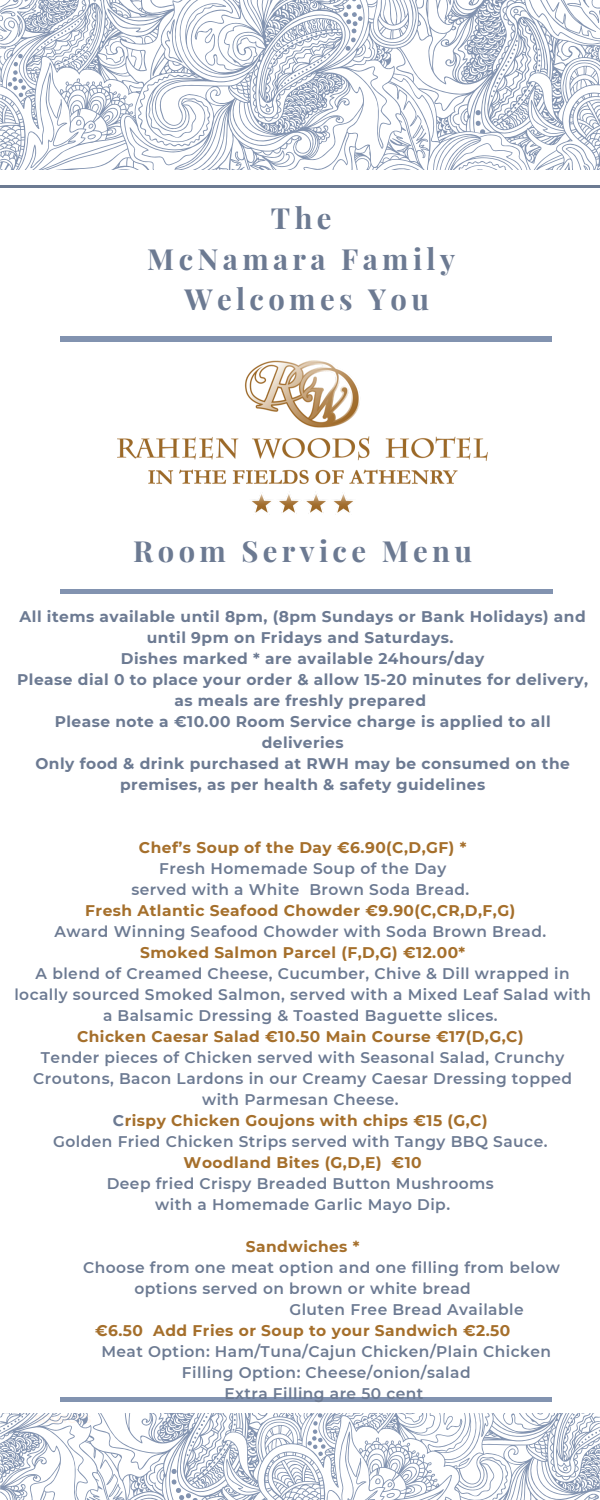
<style>
.page{position:relative;width:600px;height:1500px;background:#fff}
.page>*{position:absolute;margin:0;border:0;box-sizing:border-box;transform-origin:0 0}
.t1{font:700 29.1px/40.5px "Playfair Display";letter-spacing:.15em;color:#6c7a92;text-align:center}
.t2{font:600 15.4px/21px "Montserrat";letter-spacing:.03em;color:#6c7a92;text-align:center}
.t3{font:700 15.4px/21px "Montserrat";letter-spacing:.03em;color:#6c7a92;text-align:center}
.t4{font:700 15.4px "Montserrat";letter-spacing:.03em;color:#a56f2b}
.s1{font-weight:700;color:#a56f2b}
.s2{font-weight:700}
</style>
<div class="page">
<svg style="left:0;top:0;width:600px;height:169px"></svg>
<svg style="left:373px;top:0;width:36px;height:40px"></svg>
<svg style="left:259px;top:0;width:105px;height:115px"></svg>
<svg style="left:165px;top:19px;width:18px;height:44px"></svg>
<svg style="left:0;top:0;width:95px;height:97px"></svg>
<svg style="left:0;top:1414px;width:600px;height:86px"></svg>
<svg style="left:556px;top:1414px;width:44px;height:59px"></svg>
<svg style="left:170px;top:1414px;width:66px;height:86px"></svg>
<svg style="left:306px;top:1414px;width:26px;height:42px"></svg>
<svg style="left:357px;top:1414px;width:24px;height:12px"></svg>
<svg style="left:472px;top:1414px;width:18px;height:23px"></svg>
<svg style="left:458px;top:1458px;width:12px;height:9px"></svg>
<svg style="left:375px;top:1478px;width:20px;height:20px"></svg>
<svg style="left:0;top:1491px;width:9px;height:9px"></svg>
<svg style="left:0;top:1414px;width:41px;height:20px"></svg>
<hr style="left:0;top:185px;width:600px;height:2px;background:#6c7a92">
<hr style="left:60px;top:337px;width:492px;height:4px;background:#8293b0">
<div style="left:61px;top:589px;width:492px;height:5px;background:#8293b0"></div>
<div style="left:60px;top:1397px;width:492px;height:5px;background:#8293b0"></div>
<img style="left:118px;top:361px;width:369px;height:153px">
<p class="t1" style="left:147px;top:197px;width:309px">The<br>McNamara Family<br>Welcomes You</p>
<h1 class="t1" style="left:133px;top:529px;width:340px">Room Service Menu</h1>
<h1 class="t3" style="left:17px;top:606px;width:573px">All items available until 8pm, (8pm Sundays or Bank Holidays) and until 9pm on Fridays and Saturdays.<br>Dishes marked * are available 24hours/day<br>Please dial 0 to place your order &amp; allow 15-20 minutes for delivery, as meals are freshly prepared<br>Please note a €10.00 Room Service charge is applied to all deliveries<br>Only food &amp; drink purchased at RWH may be consumed on the premises, as per health &amp; safety guidelines</h1>
<p class="t2" style="left:14px;top:837px;width:578px"><span class="s1">Chef’s Soup of the Day €6.90(C,D,GF) *<br></span>Fresh Homemade Soup of the Day<br>served with a White Brown Soda Bread.<br><span class="s1">Fresh Atlantic Seafood Chowder €9.90(C,CR,D,F,G)<br></span>Award Winning Seafood Chowder with Soda Brown Bread.<br><span class="s1">Smoked Salmon Parcel (F,D,G) €12.00*<br></span>A blend of Creamed Cheese, Cucumber, Chive &amp; Dill wrapped in locally sourced Smoked Salmon, served with a Mixed Leaf Salad with a Balsamic Dressing &amp; Toasted Baguette slices.</p>
<p class="t2" style="left:33px;top:1026px;width:540px"><span class="s1">Chicken Caesar Salad €10.50 Main Course €17(D,G,C)<br></span>Tender pieces of Chicken served with Seasonal Salad, Crunchy Croutons, Bacon Lardons in our Creamy Caesar Dressing topped with Parmesan Cheese.<br><span class="s2">C</span><span class="s1">rispy Chicken Goujons with chips €15 (G,C)<br></span>Golden Fried Chicken Strips served with Tangy BBQ Sauce.<br><span class="s1">Woodland Bites (G,D,E) €10<br></span>Deep fried Crispy Breaded Button Mushrooms<br>with a Homemade Garlic Mayo Dip.</p>
<p class="t4" style="left:246px;top:1237px;width:115px">Sandwiches *</p>
<p class="t2" style="left:83px;top:1257px;width:478px">Choose from one meat option and one filling from below</p>
<p class="t2" style="left:135px;top:1278px;width:338px">options served on brown or white bread</p>
<p class="t2" style="left:289px;top:1299px;width:236px">Gluten Free Bread Available</p>
<p class="t4" style="left:95px;top:1321px;width:417px">€6.50 Add Fries or Soup to your Sandwich €2.50</p>
<p class="t2" style="left:101px;top:1341px;width:451px">Meat Option: Ham/Tuna/Cajun Chicken/Plain Chicken</p>
<p class="t2" style="left:182px;top:1362px;width:290px">Filling Option: Cheese/onion/salad</p>
<p class="t2" style="left:224px;top:1383px;width:201px">Extra Filling are 50 cent</p>
</div>
